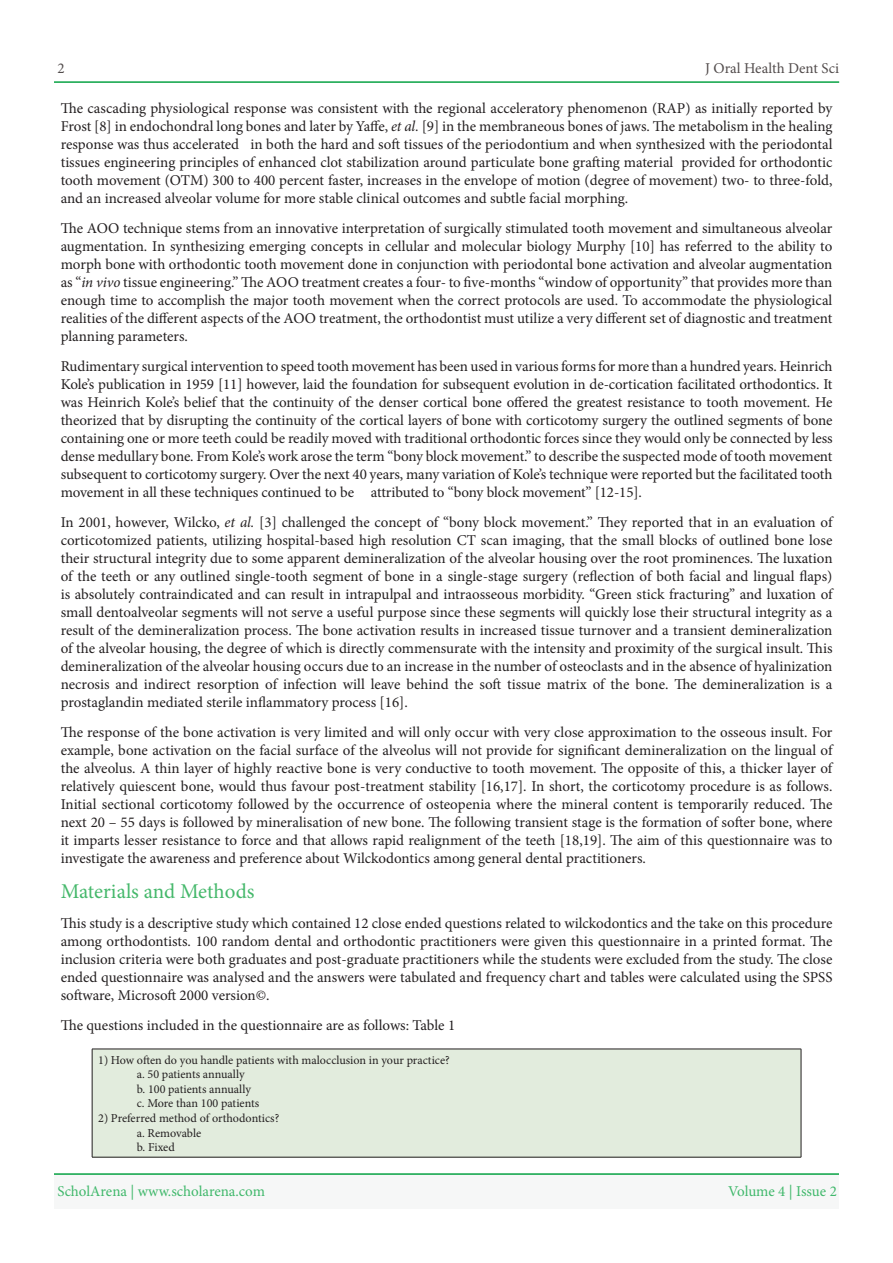
<style>
.page{position:relative;width:893px;height:1263px;background:#fff}
.page>*{position:absolute;margin:0;border:0;box-sizing:border-box;transform-origin:0 0}
.t1{font:21px "Minion Pro";letter-spacing:-.005em;color:#45b86b}
.t2{font:15px/18px "Minion Pro";letter-spacing:-.005em;color:#231f20;text-align:justify}
.t3{font:15px "Minion Pro";letter-spacing:-.005em;color:#40b86b}
.t4{font:15px "Minion Pro";color:#524c4c}
.t5{font:12.15px "Minion Pro";color:#231f20}
.s1{font-style:italic}
</style>
<div class="page">
<div style="left:54px;top:1174px;width:785px;height:35px;background:#f6f7f7"></div>
<hr style="left:54px;top:1173px;width:785px;height:2px;background:#0aa345">
<hr style="left:54px;top:81px;width:785px;height:2px;background:#0aa345">
<div style="left:92px;top:1049px;width:709px;height:108px;background:#e2ecdd"></div>
<hr style="left:92px;top:1049px;width:709px;height:1px;background:#231f20">
<hr style="left:92px;top:1157px;width:709px;height:1px;background:#231f20">
<hr style="left:92px;top:1049px;width:1px;height:108px;background:#231f20">
<hr style="left:801px;top:1049px;width:1px;height:108px;background:#231f20">
<p class="t4" style="left:57px;top:59px;width:9px">2</p>
<p class="t4" style="left:705px;top:59px;width:135px">J Oral Health Dent Sci</p>
<p class="t2" style="left:61px;top:99px;width:773px;text-align:right">The cascading physiological response was consistent with the regional acceleratory phenomenon (RAP) as initially reported by<br>Frost 8[ ] in endochondral long bones and later by Yaffe <span class="s1">et</span>, <span class="s1">al</span> 9[<span class="s1">.</span> ] in the membraneous bones ofjaws. The metabolism in the healing in both the hard and soft tissues of the periodontium and when synthesized with the periodontal</p>
<p class="t2" style="left:61px;top:135px;width:180px">response was thus accelerated</p>
<p class="t2" style="left:61px;top:153px;width:773px;text-align:left">tissues engineering principles of enhanced clot stabilization around particulate bone grafting material<br>tooth movement (OTM) 300 to 400 percent faster, increases in the envelope of motion (degree of movement) two to- three-fold, and an increased alveolar volume for more stable clinical outcomes and subtle facial morphing.</p>
<p class="t2" style="left:681px;top:153px;width:153px">provided for orthodontic</p>
<p class="t2" style="left:61px;top:219px;width:773px">The AOO technique stems from an innovative interpretation of surgically stimulated tooth movement and simultaneous alveolar augmentation. In synthesizing emerging concepts in cellular and molecular biology Murphy [10] has referred to the ability to morph bone with orthodontic tooth movement done in conjunction with periodontal bone activation and alveolar augmentation as “<span class="s1">in vivo</span> tissue engineering” . The AOO treatment creates a four to- five-months “window of opportunity” that provides more than enough time to accomplish the major tooth movement when the correct protocols are used. To accommodate the physiological realities of the different aspects of the AOO treatment, the orthodontist must utilize a very different set of diagnostic and treatment planning parameters.</p>
<p class="t2" style="left:61px;top:357px;width:773px">Rudimentary surgical intervention to speed tooth movement has been used in various forms for more than a hundred years. Heinrich</p>
<p class="t2" style="left:61px;top:375px;width:773px">Koles’ publication in 1959 [11] however, laid the foundation for subsequent evolution in de-cortication facilitated orthodontics It.</p>
<p class="t2" style="left:61px;top:393px;width:773px">was Heinrich Koles’ belief that the continuity of the denser cortical bone offered the greatest resistance to tooth movement. He</p>
<p class="t2" style="left:61px;top:411px;width:773px">theorized that by disrupting the continuity of the cortical layers of bone with corticotomy surgery the outlined segments of bone</p>
<p class="t2" style="left:61px;top:429px;width:773px">containing one or more teeth could be readily moved with traditional orthodontic forces since they would only be connected by less</p>
<p class="t2" style="left:61px;top:447px;width:773px">dense medullary bone. From Koles’ work arose the term “bony block movement” . to describe the suspected mode of tooth movement</p>
<p class="t2" style="left:61px;top:465px;width:773px">subsequent to corticotomy surgery. Over the next 40 years, many variation of Koles’ technique were reported but the facilitated tooth</p>
<p class="t2" style="left:371px;top:483px;width:273px">attributed to “bony block movement ]“ 12-15 .[</p>
<p class="t2" style="left:61px;top:483px;width:295px">movement in all these techniques continued to be</p>
<p class="t2" style="left:61px;top:513px;width:773px">In 2001, however, Wilcko, <span class="s1">et al</span> [<span class="s1">.</span> 3] challenged the concept of “bony block movement” . They reported that in an evaluation of corticotomized patients, utilizing hospital-based high resolution CT scan imaging, that the small blocks of outlined bone lose their structural integrity due to some apparent demineralization of the alveolar housing over the root prominences. The luxation of the teeth or any outlined single-tooth segment of bone in a single-stage surgery (reflection of both facial and lingual flaps( is absolutely contraindicated and can result in intrapulpal and intraosseous morbidity “. Green stick fracturing” and luxation of small dentoalveolar segments will not serve a useful purpose since these segments will quickly lose their structural integrity as a result of the demineralization process. The bone activation results in increased tissue turnover and a transient demineralization of the alveolar housing, the degree of which is directly commensurate with the intensity and proximity of the surgical insult. This demineralization of the alveolar housing occurs due to an increase in the number of osteoclasts and in the absence of hyalinization necrosis and indirect resorption of infection will leave behind the soft tissue matrix of the bone. The demineralization is a prostaglandin mediated sterile inflammatory process ]16 .[</p>
<p class="t2" style="left:61px;top:723px;width:773px">The response of the bone activation is very limited and will only occur with very close approximation to the osseous insult. For example, bone activation on the facial surface of the alveolus will not provide for significant demineralization on the lingual of the alveolus A. thin layer of highly reactive bone is very conductive to tooth movement. The opposite of this a, thicker layer of relatively quiescent bone, would thus favour post-treatment stability [16,17 .] In short, the corticotomy procedure is as follows.<br>Initial sectional corticotomy followed by the occurrence of osteopenia where the mineral content is temporarily reduced. The next 20 – 55 days is followed by mineralisation of new bone. The following transient stage is the formation of softer bone, where it imparts lesser resistance to force and that allows rapid realignment of the teeth [18,19 .] The aim of this questionnaire was to investigate the awareness and preference about Wilckodontics among general dental practitioners.</p>
<p class="t1" style="left:61px;top:877px;width:195px">Materials and Methods</p>
<p class="t2" style="left:61px;top:914px;width:773px">This study is a descriptive study which contained 12 close ended questions related to wilckodontics and the take on this procedure among orthodontists. 100 random dental and orthodontic practitioners were given this questionnaire in a printed format. The inclusion criteria were both graduates and post-graduate practitioners while the students were excluded from the study. The close ended questionnaire was analysed and the answers were tabulated and frequency chart and tables were calculated using the SPSS software, Microsoft 2000 version©.</p>
<p class="t2" style="left:61px;top:1016px;width:396px">The questions included in the questionnaire are as follows: Table 1</p>
<p class="t5" style="left:98px;top:1052px;width:353px">1) How often do you handle patients with malocclusion in your practice?</p>
<p class="t5" style="left:137px;top:1066px;width:109px">.a 50 patients annually</p>
<p class="t5" style="left:137px;top:1081px;width:116px">.b 100 patients annually</p>
<p class="t5" style="left:137px;top:1095px;width:124px">.c More than 100 patients</p>
<p class="t5" style="left:98px;top:1110px;width:183px">2) Preferred method of orthodontics?</p>
<p class="t5" style="left:137px;top:1124px;width:66px">.a Removable</p>
<p class="t5" style="left:137px;top:1139px;width:40px">.b Fixed</p>
<p class="t3" style="left:57px;top:1181px;width:209px">ScholArena | www.scholarena.com</p>
<p class="t3" style="left:728px;top:1181px;width:110px">Volume 4 | Issue 2</p>
</div>
